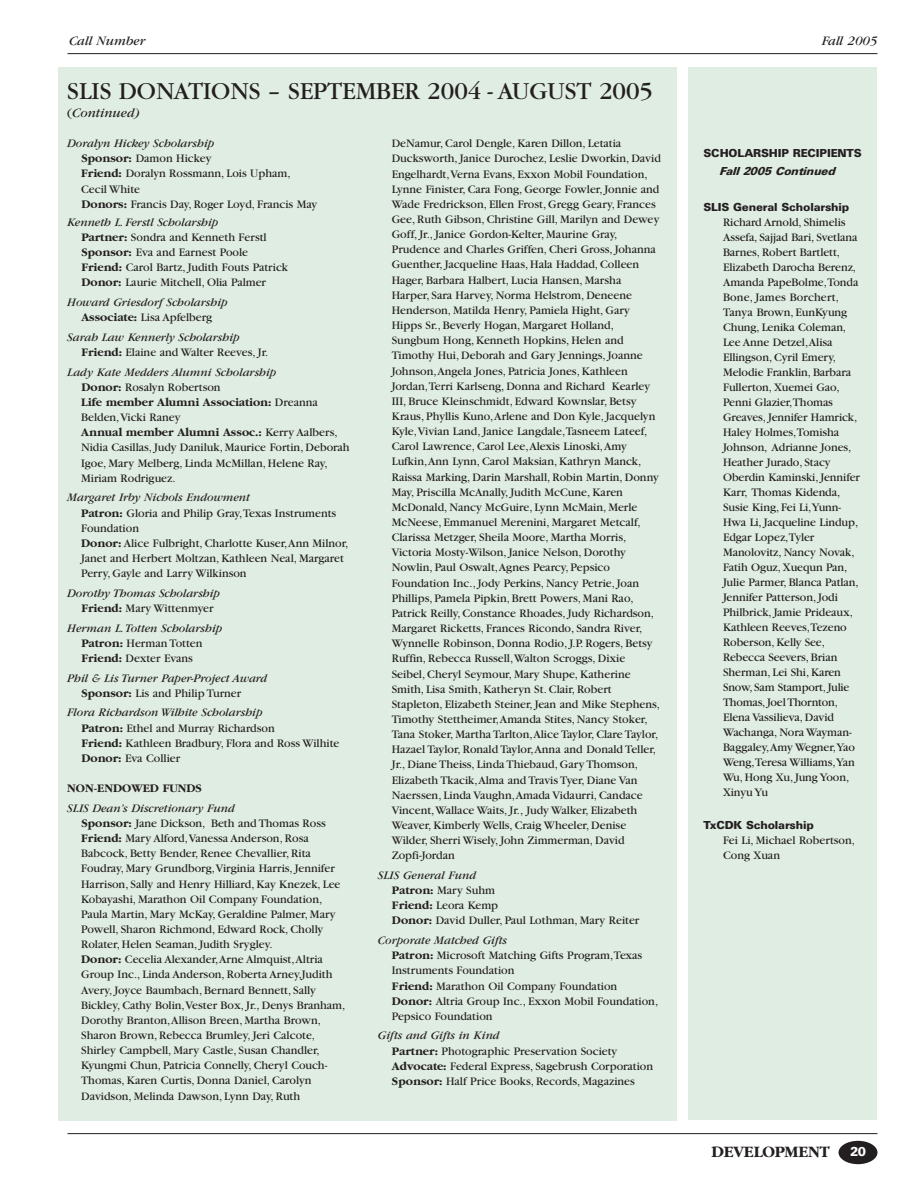
<style>
.page{position:relative;width:918px;height:1188px;background:#fff}
.page>*{position:absolute;margin:0;border:0;box-sizing:border-box;transform-origin:0 0}
.t1{font:25.5px "Garamond";color:#231f20}
.t2{font:700 16.5px "Garamond";letter-spacing:-.01em;color:#231f20}
.t3{font:italic 13.5px "Garamond";color:#231f20}
.t4{font:13.5px "Univers Black DTC";color:#fff}
.t5{font:12px/15.1px "Garamond";color:#231f20}
.t6{font:italic 12px/15.1px "Garamond";color:#231f20}
.t7{font:12px/18px "Univers Black DTC";letter-spacing:-.01em;color:#231f20}
.s1{font-style:normal}
.s2{font-style:italic}
.s3{font-weight:700}
.s4{font-weight:700;font-style:normal}
.s5{font-family:"Univers Black Oblique DTC"}
.s6{font-family:"Univers Black DTC"}
</style>
<div class="page">
<div style="left:59px;top:67px;width:618px;height:1053px;background:#e0ede2"></div>
<hr style="left:68px;top:1133px;width:810px;height:1px;background:#231f20">
<div style="left:839px;top:1141px;width:39px;height:23px;background:#231f20;border-radius:50%"></div>
<div style="left:688px;top:67px;width:190px;height:1053px;background:#e0ede2"></div>
<hr style="left:68px;top:53px;width:810px;height:1px;background:#231f20">
<p class="t3" style="left:69px;top:36px;width:78px">Call Number</p>
<p class="t3" style="left:822px;top:36px;width:58px">Fall 2005</p>
<p class="t1" style="left:67px;top:82px;width:587px">SLIS DONATIONS – SEPTEMBER 2004 - AUGUST 2005</p>
<p class="t3" style="left:67px;top:108px;width:74px"><span class="s1">(</span>Continued)</p>
<p class="t5" style="left:81px;top:137px;width:238px;text-indent:-14px"><span class="s2">Doralyn Hickey Scholarship<br></span><span class="s3">Sponsor:</span> Damon Hickey<br><span class="s3">Friend:</span> Doralyn Rossmann, Lois Upham,<br>Cecil White<br><span class="s3">Donors:</span> Francis Day, Roger Loyd, Francis May</p>
<p class="t5" style="left:81px;top:216px;width:208px;text-indent:-14px"><span class="s2">Kenneth L. Ferstl Scholarship<br></span><span class="s3">Partner:</span> Sondra and Kenneth Ferstl <span class="s3">Sponsor:</span> Eva and Earnest Poole <span class="s3">Friend:</span> Carol Bartz, Judith Fouts Patrick <span class="s3">Donor:</span> Laurie Mitchell, Olia Palmer</p>
<p class="t6" style="left:67px;top:296px;width:162px;text-align:center">Howard Griesdorf Scholarship<br><span class="s4">Associate:</span> <span class="s1">Lisa Apfelberg</span></p>
<p class="t6" style="left:81px;top:331px;width:188px;text-indent:-14px">Sarah Law Kennerly Scholarship<br><span class="s4">Friend:</span> <span class="s1">Elaine and Walter Reeves, Jr.</span></p>
<p class="t5" style="left:81px;top:365px;width:270px;text-indent:-14px"><span class="s2">Lady Kate Medders Alumni Scholarship<br></span><span class="s3">Donor:</span> Rosalyn Robertson<br><span class="s3">Life member Alumni Association:</span> Dreanna Belden,Vicki Raney<br><span class="s3">Annual member Alumni Assoc.:</span> Kerry Aalbers, Nidia Casillas, Judy Daniluk, Maurice Fortin, Deborah Igoe, Mary Melberg, Linda McMillan, Helene Ray, Miriam Rodriguez.</p>
<p class="t5" style="left:81px;top:491px;width:269px;text-indent:-14px"><span class="s2">Margaret Irby Nichols Endowment<br></span><span class="s3">Patron:</span> Gloria and Philip Gray,Texas Instruments Foundation<br><span class="s3">Donor:</span> Alice Fulbright, Charlotte Kuser,Ann Milnor, Janet and Herbert Moltzan, Kathleen Neal, Margaret Perry, Gayle and Larry Wilkinson</p>
<p class="t6" style="left:81px;top:587px;width:140px;text-indent:-14px">Dorothy Thomas Scholarship<br><span class="s4">Friend:</span> <span class="s1">Mary Wittenmyer</span></p>
<p class="t6" style="left:81px;top:621px;width:142px;text-indent:-14px">Herman L.Totten Scholarship<br><span class="s4">Patron:</span> <span class="s1">Herman Totten<br></span><span class="s4">Friend:</span> <span class="s1">Dexter Evans</span></p>
<p class="t6" style="left:81px;top:671px;width:187px;text-indent:-14px">Phil &amp; Lis Turner Paper-Project Award<br><span class="s4">Sponsor:</span> <span class="s1">Lis and Philip Turner</span></p>
<p class="t5" style="left:81px;top:706px;width:260px;text-indent:-14px"><span class="s2">Flora Richardson Wilhite Scholarship<br></span><span class="s3">Patron:</span> Ethel and Murray Richardson<br><span class="s3">Friend:</span> Kathleen Bradbury, Flora and Ross Wilhite <span class="s3">Donor:</span> Eva Collier</p>
<p class="t6" style="left:67px;top:780px;width:169px;line-height:19.6px"><span class="s4">NON-ENDOWED FUNDS<br></span>SLIS Dean’s Discretionary Fund</p>
<p class="t5" style="left:81px;top:817px;width:266px"><span class="s3">Sponsor:</span> Jane Dickson, Beth and Thomas Ross <span class="s3">Friend:</span> Mary Alford,Vanessa Anderson, Rosa Babcock, Betty Bender, Renee Chevallier, Rita Foudray, Mary Grundborg,Virginia Harris, Jennifer Harrison, Sally and Henry Hilliard, Kay Knezek, Lee Kobayashi, Marathon Oil Company Foundation, Paula Martin, Mary McKay, Geraldine Palmer, Mary Powell, Sharon Richmond, Edward Rock, Cholly Rolater, Helen Seaman, Judith Srygley.<br><span class="s3">Donor:</span> Cecelia Alexander,Arne Almquist,Altria Group Inc., Linda Anderson, Roberta Arney,Judith Avery, Joyce Baumbach, Bernard Bennett, Sally Bickley, Cathy Bolin,Vester Box, Jr., Denys Branham, Dorothy Branton,Allison Breen, Martha Brown, Sharon Brown, Rebecca Brumley, Jeri Calcote, Shirley Campbell, Mary Castle, Susan Chandler, Kyungmi Chun, Patricia Connelly, Cheryl Couch-Thomas, Karen Curtis, Donna Daniel, Carolyn Davidson, Melinda Dawson, Lynn Day, Ruth</p>
<p class="t5" style="left:392px;top:137px;width:271px">DeNamur, Carol Dengle, Karen Dillon, Letatia Ducksworth, Janice Durochez, Leslie Dworkin, David Engelhardt,Verna Evans, Exxon Mobil Foundation, Lynne Finister, Cara Fong, George Fowler, Jonnie and Wade Fredrickson, Ellen Frost, Gregg Geary, Frances Gee, Ruth Gibson, Christine Gill, Marilyn and Dewey Goff, Jr., Janice Gordon-Kelter, Maurine Gray, Prudence and Charles Griffen, Cheri Gross, Johanna Guenther, Jacqueline Haas, Hala Haddad, Colleen Hager, Barbara Halbert, Lucia Hansen, Marsha Harper, Sara Harvey, Norma Helstrom, Deneene Henderson, Matilda Henry, Pamiela Hight, Gary Hipps Sr., Beverly Hogan, Margaret Holland, Sungbum Hong, Kenneth Hopkins, Helen and Timothy Hui, Deborah and Gary Jennings, Joanne Johnson,Angela Jones, Patricia Jones, Kathleen Jordan,Terri Karlseng, Donna and Richard Kearley III, Bruce Kleinschmidt, Edward Kownslar, Betsy Kraus, Phyllis Kuno,Arlene and Don Kyle, Jacquelyn Kyle,Vivian Land, Janice Langdale,Tasneem Lateef, Carol Lawrence, Carol Lee,Alexis Linoski,Amy Lufkin,Ann Lynn, Carol Maksian, Kathryn Manck, Raissa Marking, Darin Marshall, Robin Martin, Donny May, Priscilla McAnally, Judith McCune, Karen McDonald, Nancy McGuire, Lynn McMain, Merle McNeese, Emmanuel Merenini, Margaret Metcalf, Clarissa Metzger, Sheila Moore, Martha Morris, Victoria Mosty-Wilson, Janice Nelson, Dorothy Nowlin, Paul Oswalt,Agnes Pearcy, Pepsico Foundation Inc., Jody Perkins, Nancy Petrie, Joan Phillips, Pamela Pipkin, Brett Powers, Mani Rao, Patrick Reilly, Constance Rhoades, Judy Richardson, Margaret Ricketts, Frances Ricondo, Sandra River, Wynnelle Robinson, Donna Rodio, J.P. Rogers, Betsy Ruffin, Rebecca Russell,Walton Scroggs, Dixie Seibel, Cheryl Seymour, Mary Shupe, Katherine Smith, Lisa Smith, Katheryn St. Clair, Robert Stapleton, Elizabeth Steiner, Jean and Mike Stephens, Timothy Stettheimer,Amanda Stites, Nancy Stoker, Tana Stoker, Martha Tarlton,Alice Taylor, Clare Taylor, Hazael Taylor, Ronald Taylor,Anna and Donald Teller, Jr., Diane Theiss, Linda Thiebaud, Gary Thomson, Elizabeth Tkacik,Alma and Travis Tyer, Diane Van Naerssen, Linda Vaughn,Amada Vidaurri, Candace Vincent,Wallace Waits, Jr., Judy Walker, Elizabeth Weaver, Kimberly Wells, Craig Wheeler, Denise Wilder, Sherri Wisely, John Zimmerman, David Zopfi-Jordan</p>
<p class="t5" style="left:392px;top:869px;width:249px;text-indent:-14px"><span class="s2">SLIS General Fund<br></span><span class="s3">Patron:</span> Mary Suhm<br><span class="s3">Friend:</span> Leora Kemp<br><span class="s3">Donor:</span> David Duller, Paul Lothman, Mary Reiter</p>
<p class="t5" style="left:392px;top:934px;width:268px;text-indent:-14px"><span class="s2">Corporate Matched Gifts<br></span><span class="s3">Patron:</span> Microsoft Matching Gifts Program,Texas Instruments Foundation<br><span class="s3">Friend:</span> Marathon Oil Company Foundation <span class="s3">Donor:</span> Altria Group Inc., Exxon Mobil Foundation, Pepsico Foundation</p>
<p class="t5" style="left:392px;top:1029px;width:263px;text-indent:-14px"><span class="s2">Gifts and Gifts in Kind<br></span><span class="s3">Partner:</span> Photographic Preservation Society <span class="s3">Advocate:</span> Federal Express, Sagebrush Corporation <span class="s3">Sponsor:</span> Half Price Books, Records, Magazines</p>
<p class="t7" style="left:719px;top:145px;width:144px;text-indent:-16px">SCHOLARSHIP RECIPIENTS<br><span class="s5">Fall 2005 Continued</span></p>
<p class="t5" style="left:723px;top:201px;width:138px;text-indent:-19px"><span class="s6">SLIS General Scholarship<br></span>Richard Arnold, Shimelis<br>Assefa, Sajjad Bari, Svetlana<br>Barnes, Robert Bartlett,<br>Elizabeth Darocha Berenz,<br>Amanda PapeBolme,Tonda<br>Bone, James Borchert,<br>Tanya Brown, EunKyung<br>Chung, Lenika Coleman,<br>Lee Anne Detzel,Alisa<br>Ellingson, Cyril Emery,<br>Melodie Franklin, Barbara<br>Fullerton, Xuemei Gao,<br>Penni Glazier,Thomas<br>Greaves, Jennifer Hamrick,<br>Haley Holmes,Tomisha<br>Johnson, Adrianne Jones,<br>Heather Jurado, Stacy<br>Oberdin Kaminski, Jennifer<br>Karr, Thomas Kidenda,<br>Susie King, Fei Li,Yunn-<br>Hwa Li, Jacqueline Lindup,<br>Edgar Lopez,Tyler<br>Manolovitz, Nancy Novak,<br>Fatih Oguz, Xuequn Pan,<br>Julie Parmer, Blanca Patlan,<br>Jennifer Patterson, Jodi<br>Philbrick, Jamie Prideaux,<br>Kathleen Reeves,Tezeno<br>Roberson, Kelly See,<br>Rebecca Seevers, Brian<br>Sherman, Lei Shi, Karen<br>Snow, Sam Stamport, Julie<br>Thomas, Joel Thornton,<br>Elena Vassilieva, David<br>Wachanga, Nora Wayman-<br>Baggaley,Amy Wegner,Yao<br>Weng,Teresa Williams,Yan<br>Wu, Hong Xu, Jung Yoon,<br>Xinyu Yu</p>
<p class="t5" style="left:723px;top:819px;width:133px;text-indent:-20px"><span class="s6">TxCDK Scholarship<br></span>Fei Li, Michael Robertson,<br>Cong Xuan</p>
<p class="t2" style="left:712px;top:1141px;width:120px">DEVELOPMENT</p>
<p class="t4" style="left:850px;top:1147px;width:18px">20</p>
</div>
